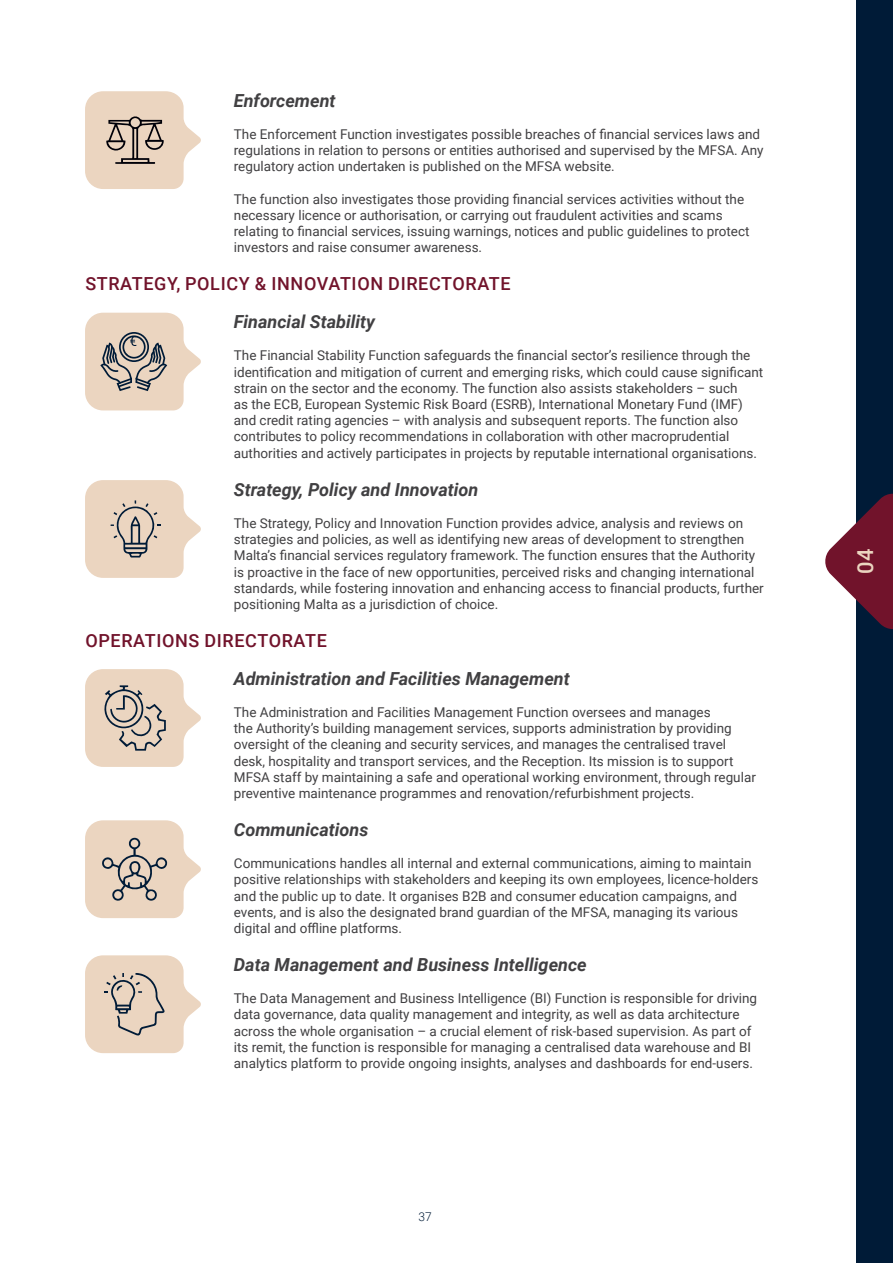
<style>
.page{position:relative;width:893px;height:1263px;background:#fff}
.page>*{position:absolute;margin:0;border:0;box-sizing:border-box;transform-origin:0 0}
.t1{font:500 21.9px "Roboto";color:#ebd5c0}
.SUB-HEADING_3_ICONS{font:italic 700 18px "Roboto";color:#414042}
.SUB-HEADING_2{font:500 18px "Roboto";letter-spacing:.035em;color:#71132b}
.BODY_TEXT_ICONS{font:13.5px/16.2px "Roboto";color:#414042}
.t2{font:300 12px "Roboto";color:#001b37}
</style>
<div class="page">
<svg style="left:85px;top:91px;width:116px;height:98px;background:#decdbd"></svg>
<svg style="left:85px;top:480px;width:116px;height:98px;background:#e3d2c2"></svg>
<svg style="left:85px;top:669px;width:116px;height:98px;background:#dfcfc0"></svg>
<svg style="left:85px;top:820px;width:116px;height:98px;background:#e0d0c0"></svg>
<svg style="left:85px;top:955px;width:116px;height:98px;background:#e3d2c2"></svg>
<svg style="left:85px;top:313px;width:116px;height:97px;background:#d9cabc"></svg>
<div style="left:857px;top:0;width:36px;height:1263px;background:#001b37"></div>
<svg style="left:825px;top:492px;width:68px;height:139px"></svg>
<h3 class="SUB-HEADING_3_ICONS" style="left:234px;top:88px;width:103px">Enforcement</h3>
<p class="BODY_TEXT_ICONS" style="left:234px;top:126px;width:531px">The Enforcement Function investigates possible breaches of financial services laws and regulations in relation to persons or entities authorised and supervised by the MFSA. Any regulatory action undertaken is published on the MFSA website.</p>
<p class="BODY_TEXT_ICONS" style="left:234px;top:190px;width:517px">The function also investigates those providing financial services activities without the necessary licence or authorisation, or carrying out fraudulent activities and scams relating to financial services, issuing warnings, notices and public guidelines to protect investors and raise consumer awareness.</p>
<h2 class="SUB-HEADING_2" style="left:85px;top:271px;width:427px">STRATEGY, POLICY &amp; INNOVATION DIRECTORATE</h2>
<h3 class="SUB-HEADING_3_ICONS" style="left:234px;top:309px;width:143px">Financial Stability</h3>
<p class="BODY_TEXT_ICONS" style="left:234px;top:347px;width:531px">The Financial Stability Function safeguards the financial sector’s resilience through the identification and mitigation of current and emerging risks, which could cause significant strain on the sector and the economy. The function also assists stakeholders – such<br>as the ECB, European Systemic Risk Board (ESRB), International Monetary Fund (IMF) and credit rating agencies – with analysis and subsequent reports. The function also contributes to policy recommendations in collaboration with other macroprudential authorities and actively participates in projects by reputable international organisations.</p>
<h3 class="SUB-HEADING_3_ICONS" style="left:234px;top:476px;width:246px">Strategy, Policy and Innovation</h3>
<p class="BODY_TEXT_ICONS" style="left:234px;top:514px;width:531px">The Strategy, Policy and Innovation Function provides advice, analysis and reviews on strategies and policies, as well as identifying new areas of development to strengthen Malta’s financial services regulatory framework. The function ensures that the Authority is proactive in the face of new opportunities, perceived risks and changing international standards, while fostering innovation and enhancing access to financial products, further positioning Malta as a jurisdiction of choice.</p>
<h2 class="SUB-HEADING_2" style="left:85px;top:628px;width:243px">OPERATIONS DIRECTORATE</h2>
<h3 class="SUB-HEADING_3_ICONS" style="left:234px;top:665px;width:337px">Administration and Facilities Management</h3>
<p class="BODY_TEXT_ICONS" style="left:234px;top:703px;width:524px">The Administration and Facilities Management Function oversees and manages<br>the Authority’s building management services, supports administration by providing oversight of the cleaning and security services, and manages the centralised travel desk, hospitality and transport services, and the Reception. Its mission is to support MFSA staff by maintaining a safe and operational working environment, through regular preventive maintenance programmes and renovation/refurbishment projects.</p>
<h3 class="SUB-HEADING_3_ICONS" style="left:234px;top:817px;width:136px">Communications</h3>
<p class="BODY_TEXT_ICONS" style="left:234px;top:855px;width:526px">Communications handles all internal and external communications, aiming to maintain positive relationships with stakeholders and keeping its own employees, licence-holders and the public up to date. It organises B2B and consumer education campaigns, and events, and is also the designated brand guardian of the MFSA, managing its various digital and offline platforms.</p>
<h3 class="SUB-HEADING_3_ICONS" style="left:234px;top:952px;width:354px">Data Management and Business Intelligence</h3>
<p class="BODY_TEXT_ICONS" style="left:234px;top:990px;width:525px">The Data Management and Business Intelligence (BI) Function is responsible for driving data governance, data quality management and integrity, as well as data architecture across the whole organisation – a crucial element of risk-based supervision. As part of its remit, the function is responsible for managing a centralised data warehouse and BI analytics platform to provide ongoing insights, analyses and dashboards for end-users.</p>
<p class="t2" style="left:419px;top:1208px;width:15px">37</p>
<h1 class="t1" style="left:850px;top:574px;width:26px;rotate:-90deg">04</h1>
</div>
